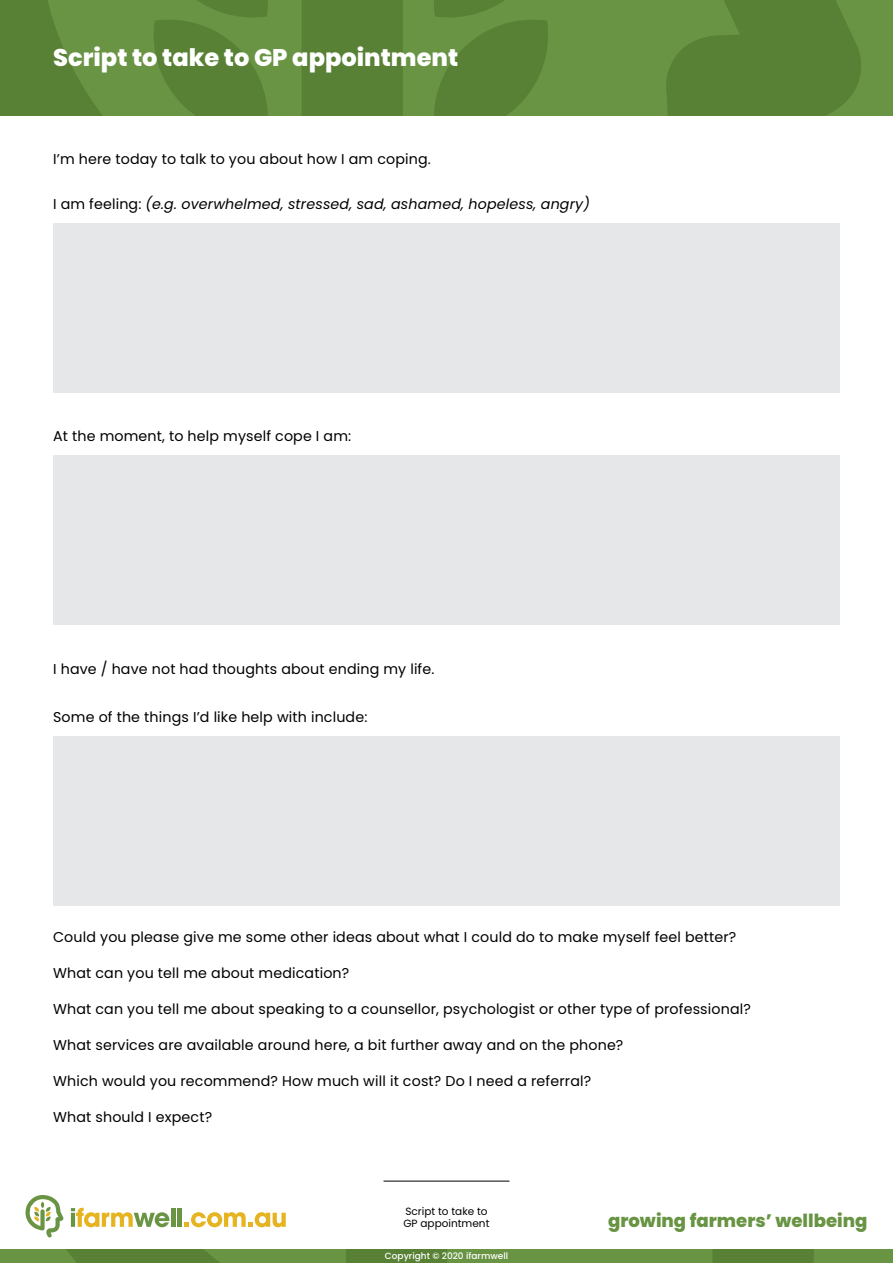
<style>
.page{position:relative;width:893px;height:1263px;background:#fff}
.page>*{position:absolute;margin:0;border:0;box-sizing:border-box;transform-origin:0 0}
.t1{font:800 24.15px "Poppins";color:#fff}
.t2{font:800 18.15px "Poppins";color:#689443}
.t3{font:14.25px "Poppins";letter-spacing:.01em;color:#000}
.t4{font:italic 14.25px "Poppins";letter-spacing:.01em;color:#000}
.t5{font:10.5px/12.6px "Poppins";color:#000}
.t6{font:500 9px "Poppins";color:#fff}
.s1{font-style:normal}
</style>
<div class="page">
<div style="left:0;top:0;width:893px;height:116px;background:#689443"></div>
<svg style="left:0;top:0;width:861px;height:116px;fill:#588135"></svg>
<svg style="left:431px;top:0;width:120px;height:116px"></svg>
<svg style="left:150px;top:0;width:121px;height:116px"></svg>
<hr style="left:383px;top:1181px;width:126px;height:1px;background:#000">
<svg style="left:25px;top:1195px;width:39px;height:42px"></svg>
<svg style="left:71px;top:1208px;width:98px;height:19px"></svg>
<hr style="left:171px;top:1208px;width:4px;height:19px;background:#689443">
<hr style="left:178px;top:1208px;width:4px;height:19px;background:#689443">
<svg style="left:185px;top:1212px;width:101px;height:15px"></svg>
<svg style="left:0;top:1249px;width:893px;height:14px;background:#618c3d"></svg>
<div style="left:53px;top:223px;width:787px;height:170px;background:#e6e7e8"></div>
<div style="left:53px;top:456px;width:787px;height:169px;background:#e6e7e8"></div>
<div style="left:53px;top:737px;width:787px;height:169px;background:#e6e7e8"></div>
<h1 class="t1" style="left:53px;top:46px;width:407px">Script to take to GP appointment</h1>
<p class="t3" style="left:53px;top:150px;width:379px">I’m here today to talk to you about how I am coping.</p>
<p class="t4" style="left:53px;top:195px;width:538px"><span class="s1">I am feeling:</span> (e.g. overwhelmed, stressed, sad, ashamed, hopeless, angry)</p>
<p class="t3" style="left:53px;top:428px;width:300px">At the moment, to help myself cope I am:</p>
<p class="t3" style="left:53px;top:660px;width:383px">I have / have not had thoughts about ending my life.</p>
<p class="t3" style="left:53px;top:709px;width:316px">Some of the things I’d like help with include:</p>
<p class="t3" style="left:53px;top:928px;width:685px">Could you please give me some other ideas about what I could do to make myself feel better?</p>
<p class="t3" style="left:53px;top:964px;width:298px">What can you tell me about medication?</p>
<p class="t3" style="left:53px;top:1000px;width:699px">What can you tell me about speaking to a counsellor, psychologist or other type of professional?</p>
<p class="t3" style="left:53px;top:1036px;width:572px">What services are available around here, a bit further away and on the phone?</p>
<p class="t3" style="left:53px;top:1072px;width:540px">Which would you recommend? How much will it cost? Do I need a referral?</p>
<p class="t3" style="left:53px;top:1108px;width:160px">What should I expect?</p>
<p class="t5" style="left:403px;top:1205px;width:88px">Script to take to<br>GP appointment</p>
<p class="t6" style="left:385px;top:1252px;width:125px">Copyright © 2020 ifarmwell</p>
<p class="t2" style="left:608px;top:1212px;width:261px">growing farmers’ wellbeing</p>
</div>
